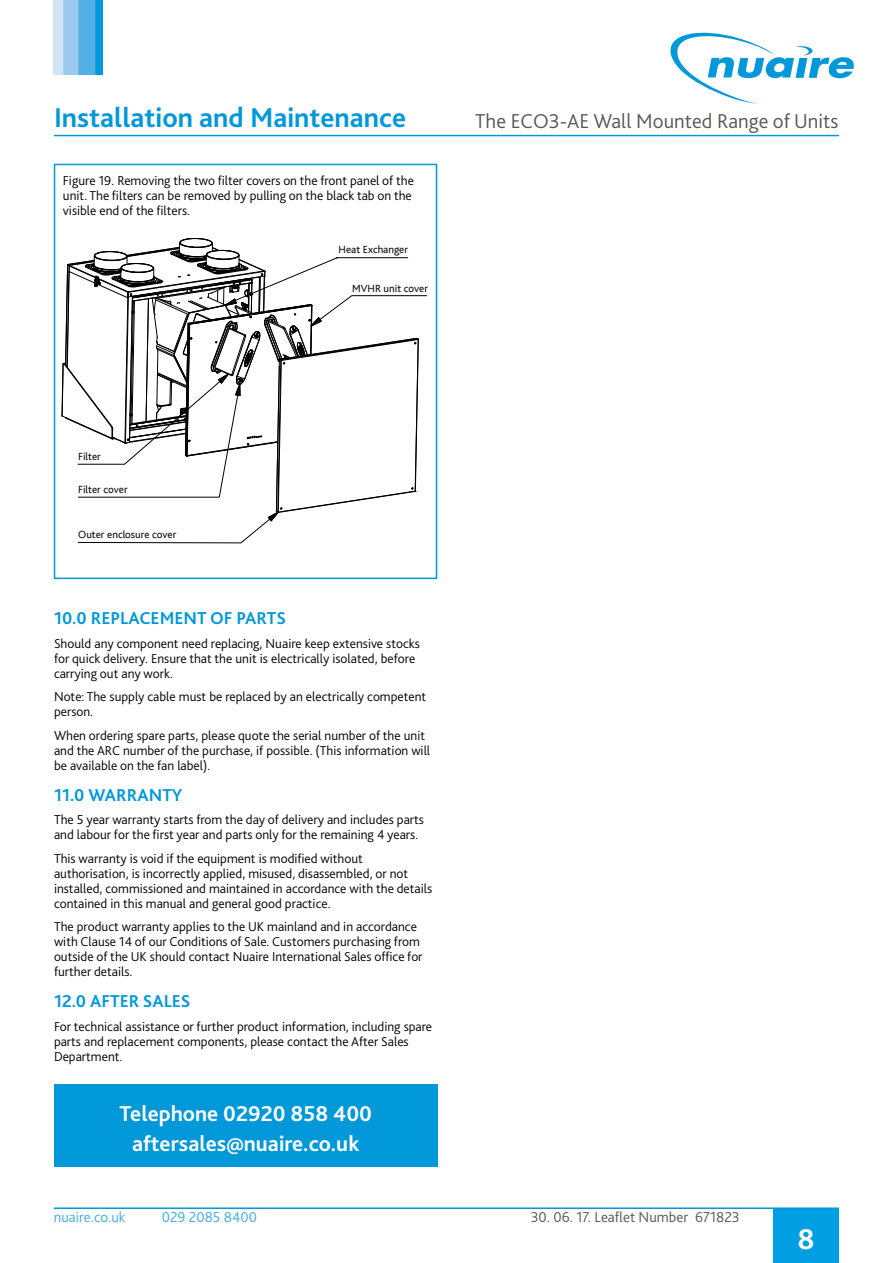
<style>
.page{position:relative;width:893px;height:1263px;background:#fff}
.page>*{position:absolute;margin:0;border:0;box-sizing:border-box;transform-origin:0 0}
.t1{font:700 30px "Bliss 2";color:#fff}
.t2{font:700 28.5px "Bliss 2";color:#0098d8}
.t3{font:700 22.5px/30px "Bliss 2";color:#fff;text-align:center}
.t4{font:300 21px "Bliss 2";color:#575756}
.t5{font:700 18px "Bliss 2";color:#0098d8}
.t6{font:300 15px "Bliss 2";color:#575756}
.t7{font:300 15px "Bliss 2";color:#43abe1}
.t8{font:300 13.5px/15px "Bliss 2";color:#000}
.t9{font:10.95px "Bliss";color:#12100b}
</style>
<div class="page">
<div style="left:773px;top:1209px;width:66px;height:54px;background:#009fe3"></div>
<img style="left:54px;top:0;width:49px;height:75px">
<svg style="left:670px;top:32px;width:184px;height:72px"></svg>
<hr style="left:54px;top:135px;width:785px;height:1px;background:#0098d8">
<hr style="left:54px;top:1207px;width:785px;height:2px;background:#0098d8">
<div style="left:54px;top:1084px;width:383px;height:83px;background:#0098d8"></div>
<div style="left:54px;top:164px;width:383px;height:415px;border:2px solid #0098d8"></div>
<svg style="left:61px;top:238px;width:366px;height:305px"></svg>
<h2 class="t2" style="left:54px;top:100px;width:354px">Installation and Maintenance</h2>
<h3 class="t4" style="left:475px;top:108px;width:365px">The ECO3-AE Wall Mounted Range of Units</h3>
<p class="t8" style="left:63px;top:173px;width:352px">Figure 19. Removing the two filter covers on the front panel of the unit. The filters can be removed by pulling on the black tab on the visible end of the filters.</p>
<p class="t9" style="left:339px;top:244px;width:71px">Heat Exchanger</p>
<p class="t9" style="left:78px;top:451px;width:24px">Filter</p>
<p class="t9" style="left:78px;top:483px;width:51px">Filter cover</p>
<p class="t9" style="left:78px;top:529px;width:100px">Outer enclosure cover</p>
<p class="t9" style="left:352px;top:283px;width:77px">MVHR unit cover</p>
<h3 class="t5" style="left:54px;top:607px;width:234px">10.0 REPLACEMENT OF PARTS</h3>
<p class="t8" style="left:54px;top:635px;width:367px">Should any component need replacing, Nuaire keep extensive stocks for quick delivery. Ensure that the unit is electrically isolated, before carrying out any work.</p>
<p class="t8" style="left:54px;top:689px;width:374px">Note: The supply cable must be replaced by an electrically competent person.</p>
<p class="t8" style="left:54px;top:727px;width:378px">When ordering spare parts, please quote the serial number of the unit and the ARC number of the purchase, if possible. (This information will be available on the fan label).</p>
<h3 class="t5" style="left:54px;top:784px;width:130px">11.0 WARRANTY</h3>
<p class="t8" style="left:54px;top:812px;width:372px">The 5 year warranty starts from the day of delivery and includes parts and labour for the first year and parts only for the remaining 4 years.</p>
<p class="t8" style="left:54px;top:850px;width:380px">This warranty is void if the equipment is modified without authorisation, is incorrectly applied, misused, disassembled, or not installed, commissioned and maintained in accordance with the details contained in this manual and general good practice.</p>
<p class="t8" style="left:54px;top:919px;width:370px">The product warranty applies to the UK mainland and in accordance with Clause 14 of our Conditions of Sale. Customers purchasing from outside of the UK should contact Nuaire International Sales office for further details.</p>
<h3 class="t5" style="left:54px;top:990px;width:138px">12.0 AFTER SALES</h3>
<p class="t8" style="left:54px;top:1018px;width:380px">For technical assistance or further product information, including spare parts and replacement components, please contact the After Sales<br>Department.</p>
<h3 class="t3" style="left:119px;top:1098px;width:254px">Telephone 02920 858 400 aftersales@nuaire.co.uk</h3>
<p class="t7" style="left:54px;top:1208px;width:73px">nuaire.co.uk</p>
<p class="t7" style="left:162px;top:1208px;width:97px">029 2085 8400</p>
<p class="t6" style="left:531px;top:1208px;width:211px">30. 06. 17. Leaflet Number 671823</p>
<h1 class="t1" style="left:798px;top:1221px;width:19px">8</h1>
</div>
